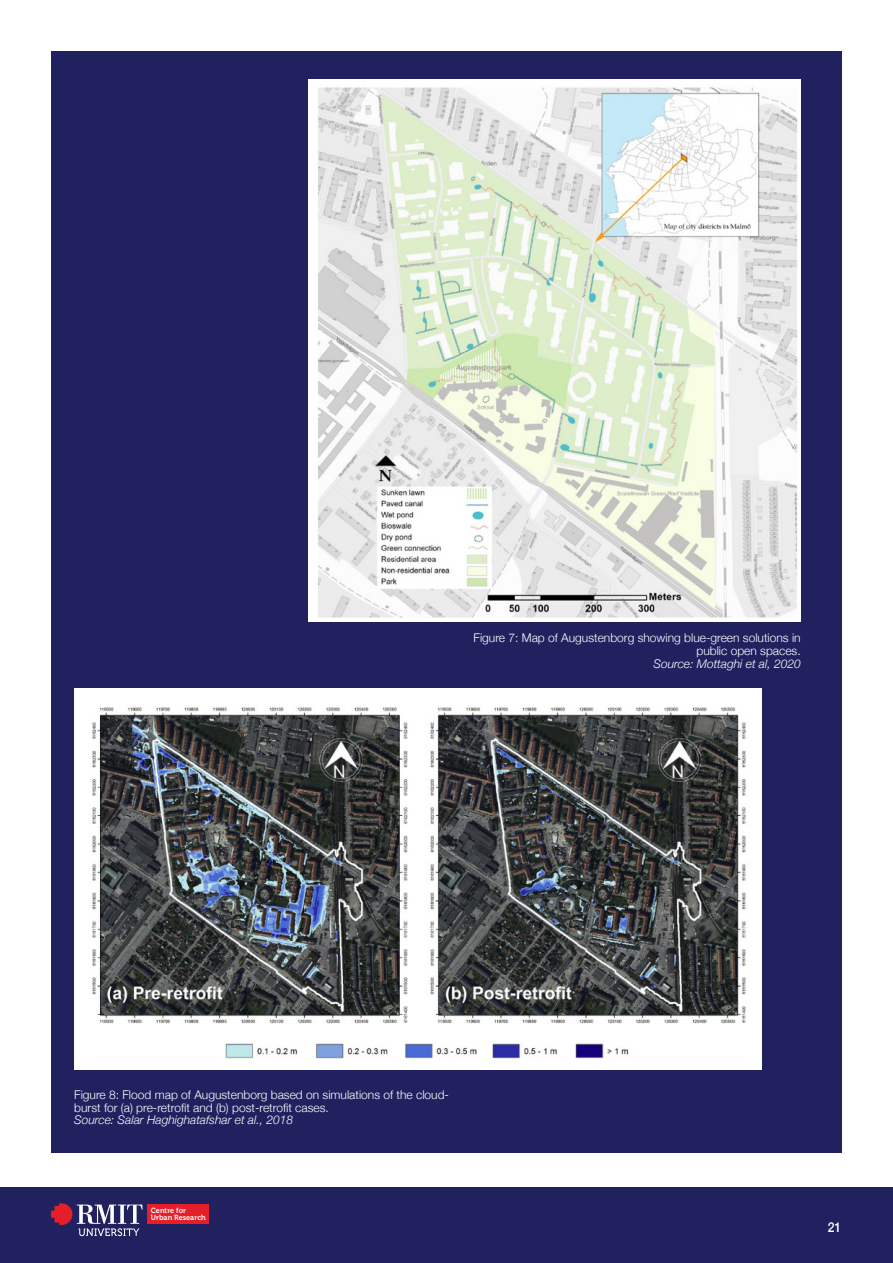
<style>
.page{position:relative;width:893px;height:1263px;background:#fff}
.page>*{position:absolute;margin:0;border:0;box-sizing:border-box;transform-origin:0 0}
.t1{font:500 13.5px "Helvetica Neue";color:#fff;scale:.9 1}
.t2{font:300 12px/12.9px "Helvetica Neue";color:#fff;text-align:right}
.t3{font:italic 300 12px "Helvetica Neue";color:#fff}
.t4{font:7.5px/7.2px "Museo 700";color:#fff}
</style>
<div class="page">
<div style="left:0;top:1187px;width:893px;height:76px;background:#222160"></div>
<svg style="left:51px;top:1203px;width:92px;height:33px"></svg>
<div style="left:147px;top:1205px;width:62px;height:19px;background:#e61e2a"></div>
<div style="left:51px;top:51px;width:790px;height:1101px;background:#222160"></div>
<img style="left:308px;top:80px;width:493px;height:542px">
<img style="left:74px;top:689px;width:687px;height:380px">
<p class="t2" style="left:474px;top:630px;width:329px">Figure 7: Map of Augustenborg showing blue-green solutions in public open spaces.</p>
<p class="t3" style="left:653px;top:654px;width:149px">Source: Mottaghi et al, 2020</p>
<p class="t2" style="left:74px;top:1087px;width:376px;text-align:left">Figure 8: Flood map of Augustenborg based on simulations of the cloud&shy;burst for (a) pre-retrofit and (b) post-retrofit cases.</p>
<p class="t3" style="left:74px;top:1111px;width:220px">Source: Salar Haghighatafshar et al., 2018</p>
<p class="t4" style="left:151px;top:1207px;width:57px">Centre for<br>Urban Research</p>
<p class="t1" style="left:828px;top:1216px;width:17px">21</p>
</div>
